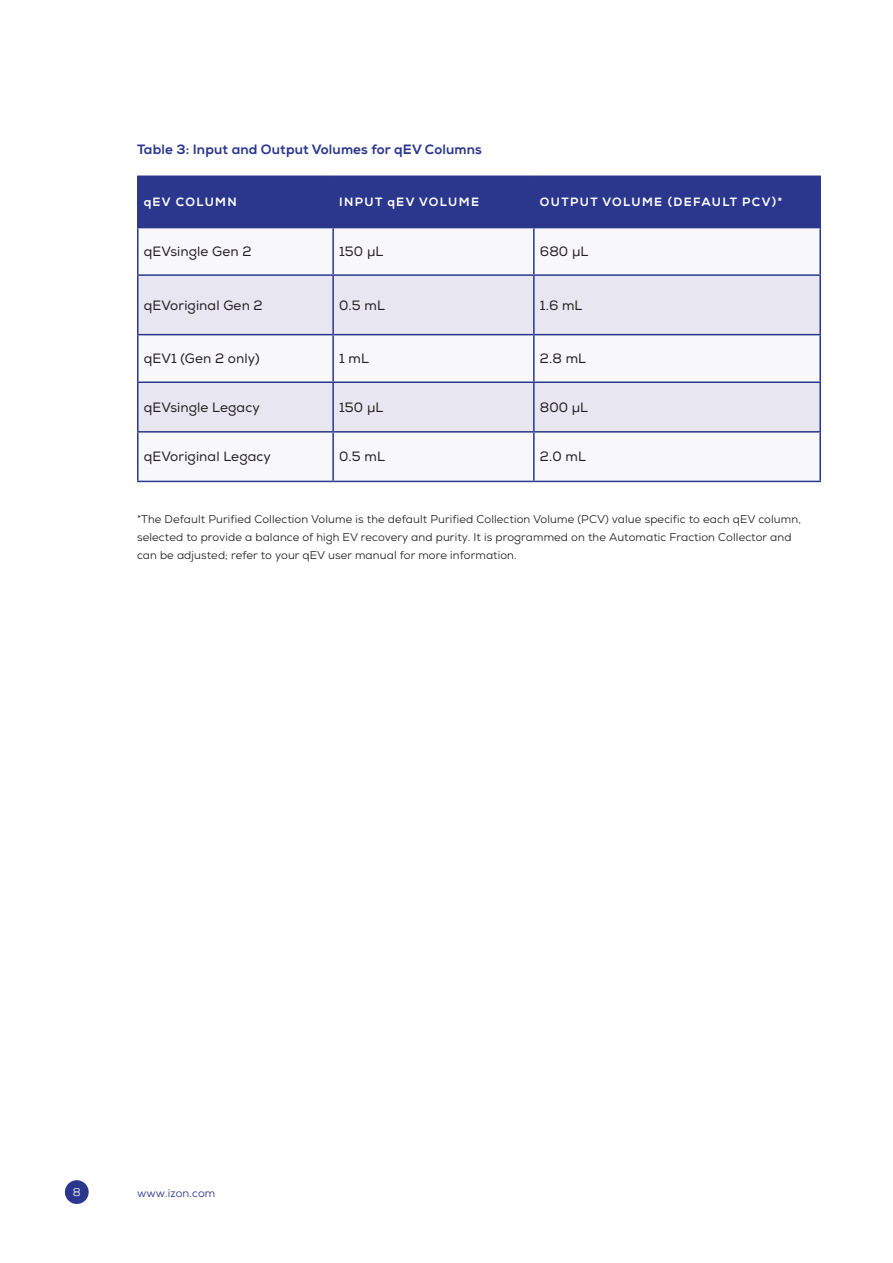
<style>
.page{position:relative;width:893px;height:1263px;background:#fff}
.page>*{position:absolute;margin:0;border:0;box-sizing:border-box;transform-origin:0 0}
.body{font:13.5px "Nexa";letter-spacing:.01em;color:#231f20}
.t1{font:800 13.5px "Nexa";letter-spacing:.01em;color:#2a378d}
.Table_header{font:800 12px "Nexa";letter-spacing:.115em;color:#fff}
.details{font:11.25px/18px "Nexa";letter-spacing:.01em;color:#231f20}
.t2{font:11.25px "Nexa";letter-spacing:.01em;color:#2a378d}
.t3{font:11.25px "Nexa";color:#fff}
</style>
<div class="page">
<div style="left:139px;top:177px;width:680px;height:50px;background:#2a378d"></div>
<svg style="left:139px;top:228px;width:680px;height:253px"></svg>
<svg style="left:139px;top:276px;width:680px;height:155px;fill:#e7e6f1"></svg>
<hr style="left:137px;top:176px;width:196px;height:1px;background:#2a378d">
<hr style="left:137px;top:177px;width:2px;height:50px;background:#2a378d">
<hr style="left:333px;top:176px;width:201px;height:1px;background:#2a378d">
<hr style="left:332px;top:177px;width:2px;height:50px;background:#2a378d">
<hr style="left:534px;top:176px;width:287px;height:1px;background:#2a378d">
<hr style="left:533px;top:177px;width:2px;height:50px;background:#2a378d">
<hr style="left:819px;top:177px;width:2px;height:50px;background:#2a378d">
<hr style="left:137px;top:227px;width:196px;height:1px;background:#2a378d">
<hr style="left:137px;top:228px;width:2px;height:46px;background:#2a378d">
<hr style="left:333px;top:227px;width:201px;height:1px;background:#2a378d">
<hr style="left:332px;top:228px;width:2px;height:46px;background:#2a378d">
<hr style="left:534px;top:227px;width:287px;height:1px;background:#2a378d">
<hr style="left:533px;top:228px;width:2px;height:46px;background:#2a378d">
<hr style="left:819px;top:228px;width:2px;height:46px;background:#2a378d">
<hr style="left:137px;top:274px;width:196px;height:2px;background:#2a378d">
<hr style="left:137px;top:276px;width:2px;height:58px;background:#2a378d">
<hr style="left:333px;top:274px;width:201px;height:2px;background:#2a378d">
<hr style="left:332px;top:276px;width:2px;height:58px;background:#2a378d">
<hr style="left:534px;top:274px;width:287px;height:2px;background:#2a378d">
<hr style="left:533px;top:276px;width:2px;height:58px;background:#2a378d">
<hr style="left:819px;top:276px;width:2px;height:58px;background:#2a378d">
<hr style="left:137px;top:334px;width:196px;height:1px;background:#2a378d">
<hr style="left:137px;top:335px;width:2px;height:46px;background:#2a378d">
<hr style="left:333px;top:334px;width:201px;height:1px;background:#2a378d">
<hr style="left:332px;top:335px;width:2px;height:46px;background:#2a378d">
<hr style="left:534px;top:334px;width:287px;height:1px;background:#2a378d">
<hr style="left:533px;top:335px;width:2px;height:46px;background:#2a378d">
<hr style="left:819px;top:335px;width:2px;height:46px;background:#2a378d">
<hr style="left:137px;top:381px;width:196px;height:2px;background:#2a378d">
<hr style="left:137px;top:383px;width:2px;height:48px;background:#2a378d">
<hr style="left:333px;top:381px;width:201px;height:2px;background:#2a378d">
<hr style="left:332px;top:383px;width:2px;height:48px;background:#2a378d">
<hr style="left:534px;top:381px;width:287px;height:2px;background:#2a378d">
<hr style="left:533px;top:383px;width:2px;height:48px;background:#2a378d">
<hr style="left:819px;top:383px;width:2px;height:48px;background:#2a378d">
<hr style="left:137px;top:431px;width:196px;height:2px;background:#2a378d">
<hr style="left:137px;top:433px;width:2px;height:48px;background:#2a378d">
<hr style="left:333px;top:431px;width:201px;height:2px;background:#2a378d">
<hr style="left:332px;top:433px;width:2px;height:48px;background:#2a378d">
<hr style="left:534px;top:431px;width:287px;height:2px;background:#2a378d">
<hr style="left:533px;top:433px;width:2px;height:48px;background:#2a378d">
<hr style="left:819px;top:433px;width:2px;height:48px;background:#2a378d">
<hr style="left:137px;top:481px;width:196px;height:1px;background:#2a378d">
<hr style="left:333px;top:481px;width:201px;height:1px;background:#2a378d">
<hr style="left:534px;top:481px;width:287px;height:1px;background:#2a378d">
<div style="left:65px;top:1180px;width:24px;height:24px;background:#2a378d;border-radius:50%"></div>
<h3 class="t1" style="left:137px;top:141px;width:346px">Table 3: Input and Output Volumes for qEV Columns</h3>
<p class="Table_header" style="left:144px;top:195px;width:94px">qEV COLUMN</p>
<p class="Table_header" style="left:339px;top:195px;width:141px">INPUT qEV VOLUME</p>
<p class="Table_header" style="left:540px;top:195px;width:244px">OUTPUT VOLUME (DEFAULT PCV)*</p>
<p class="body" style="left:144px;top:243px;width:109px">qEVsingle Gen 2</p>
<p class="body" style="left:339px;top:243px;width:46px">150 μL</p>
<p class="body" style="left:540px;top:243px;width:50px">680 μL</p>
<p class="body" style="left:144px;top:297px;width:120px">qEVoriginal Gen 2</p>
<p class="body" style="left:339px;top:297px;width:47px">0.5 mL</p>
<p class="body" style="left:540px;top:297px;width:44px">1.6 mL</p>
<p class="body" style="left:144px;top:350px;width:117px">qEV1 (Gen 2 only)</p>
<p class="body" style="left:339px;top:350px;width:31px">1 mL</p>
<p class="body" style="left:540px;top:350px;width:48px">2.8 mL</p>
<p class="body" style="left:144px;top:399px;width:118px">qEVsingle Legacy</p>
<p class="body" style="left:339px;top:399px;width:46px">150 μL</p>
<p class="body" style="left:540px;top:399px;width:50px">800 μL</p>
<p class="body" style="left:144px;top:449px;width:129px">qEVoriginal Legacy</p>
<p class="body" style="left:339px;top:449px;width:47px">0.5 mL</p>
<p class="body" style="left:540px;top:449px;width:47px">2.0 mL</p>
<p class="details" style="left:137px;top:510px;width:665px">*The Default Purified Collection Volume is the default Purified Collection Volume (PCV) value specific to each qEV column, selected to provide a balance of high EV recovery and purity. It is programmed on the Automatic Fraction Collector and can be adjusted; refer to your qEV user manual for more information.</p>
<p class="t3" style="left:73px;top:1185px;width:9px">8</p>
<p class="t2" style="left:137px;top:1186px;width:80px">www.izon.com</p>
</div>
